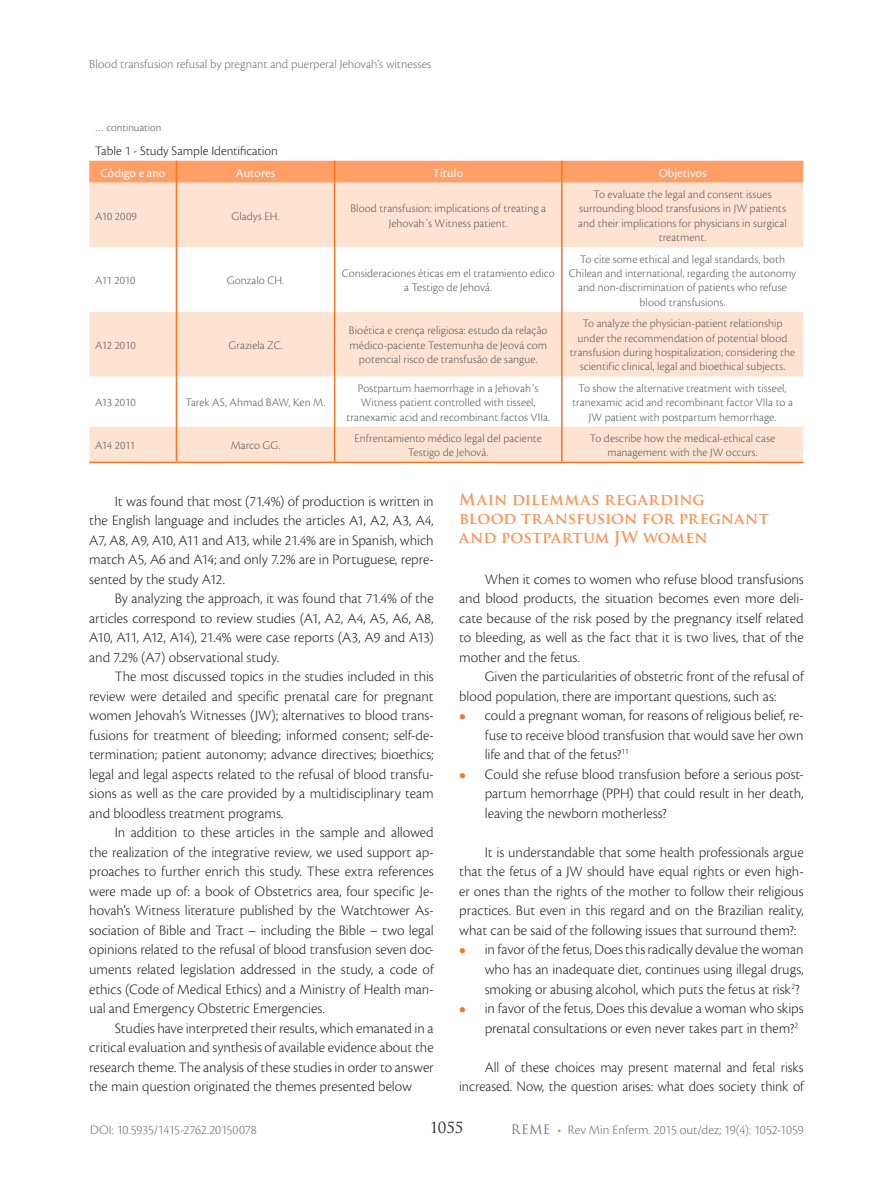
<style>
.page{position:relative;width:893px;height:1191px;background:#fff}
.page>*{position:absolute;margin:0;border:0;box-sizing:border-box;transform-origin:0 0}
.t1{font:700 15.75px/19px "Trajan Pro";letter-spacing:.005em;color:#fe9152}
.t2{font:300 15px/19.5px "Cronos Pro";letter-spacing:-.005em;color:#231f20;text-align:justify}
.t3{font:15px "Trajan Pro";color:#231f20}
.t4{font:300 13.5px "Cronos Pro";letter-spacing:-.005em;color:#6d6f71}
.t5{font:300 13.5px "Cronos Pro";color:#231f20}
.t6{font:300 12.75px "Cronos Pro";letter-spacing:.005em;color:#6d6f71}
.t7{font:12.75px "Cronos Pro";letter-spacing:.005em;color:#fff}
.t8{font:300 12px/14.4px "Cronos Pro";letter-spacing:.005em;color:#58595b;text-align:center}
.t9{font:300 11.25px "Cronos Pro";letter-spacing:.005em;color:#58595b}
.s1{color:#f57523}
.s2{font-family:"Trajan Pro";font-weight:400;font-size:12.75px}
</style>
<div class="page">
<svg style="left:89px;top:183px;width:714px;height:278px;fill:#ffe3d2"></svg>
<div style="left:89px;top:161px;width:714px;height:22px;background:#ff9f67"></div>
<hr style="left:561px;top:161px;width:2px;height:22px;background:#f57523">
<hr style="left:176px;top:183px;width:1px;height:64px;background:#f57523">
<hr style="left:334px;top:183px;width:1px;height:64px;background:#f57523">
<hr style="left:176px;top:312px;width:1px;height:64px;background:#f57523">
<hr style="left:334px;top:312px;width:1px;height:64px;background:#f57523">
<hr style="left:176px;top:426px;width:1px;height:35px;background:#f57523">
<hr style="left:334px;top:426px;width:1px;height:35px;background:#f57523">
<hr style="left:561px;top:183px;width:2px;height:64px;background:#f57523">
<hr style="left:561px;top:312px;width:2px;height:64px;background:#f57523">
<hr style="left:561px;top:426px;width:2px;height:35px;background:#f57523">
<hr style="left:334px;top:247px;width:1px;height:65px;background:#f57523">
<hr style="left:334px;top:376px;width:1px;height:50px;background:#f57523">
<hr style="left:176px;top:247px;width:1px;height:65px;background:#f57523">
<hr style="left:561px;top:247px;width:2px;height:65px;background:#f57523">
<hr style="left:176px;top:376px;width:1px;height:50px;background:#f57523">
<hr style="left:561px;top:376px;width:2px;height:50px;background:#f57523">
<hr style="left:89px;top:461px;width:87px;height:2px;background:#f57523">
<hr style="left:176px;top:461px;width:159px;height:2px;background:#f57523">
<hr style="left:335px;top:461px;width:227px;height:2px;background:#f57523">
<hr style="left:562px;top:461px;width:241px;height:2px;background:#f57523">
<p class="t6" style="left:89px;top:57px;width:343px">Blood transfusion refusal by pregnant and puerperal Jehovah’s witnesses</p>
<p class="t9" style="left:95px;top:121px;width:68px">… continuation</p>
<p class="t5" style="left:95px;top:143px;width:184px">Table 1 - Study Sample Identification</p>
<p class="t7" style="left:100px;top:165px;width:67px">Código e ano</p>
<p class="t7" style="left:236px;top:165px;width:41px">Autores</p>
<p class="t7" style="left:433px;top:165px;width:31px">Título</p>
<p class="t7" style="left:659px;top:165px;width:49px">Objetivos</p>
<p class="t8" style="left:95px;top:209px;width:43px">A10 2009</p>
<p class="t8" style="left:232px;top:209px;width:49px">Gladys EH.</p>
<p class="t8" style="left:350px;top:201px;width:197px">Blood transfusion: implications of treating a<br>Jehovah´s Witness patient.</p>
<p class="t8" style="left:578px;top:187px;width:210px">To evaluate the legal and consent issues surrounding blood transfusions in JW patients and their implications for physicians in surgical treatment.</p>
<p class="t8" style="left:95px;top:273px;width:42px">A11 2010</p>
<p class="t8" style="left:227px;top:273px;width:59px">Gonzalo CH.</p>
<p class="t8" style="left:342px;top:266px;width:214px">Consideraciones éticas em el tratamiento edico a Testigo de Jehová.</p>
<p class="t8" style="left:569px;top:252px;width:229px">To cite some ethical and legal standards, both Chilean and international, regarding the autonomy and non-discrimination of patients who refuse blood transfusions.</p>
<p class="t8" style="left:95px;top:338px;width:42px">A12 2010</p>
<p class="t8" style="left:228px;top:338px;width:56px">Graziela ZC.</p>
<p class="t8" style="left:95px;top:395px;width:42px">A13 2010</p>
<p class="t8" style="left:186px;top:395px;width:141px">Tarek AS, Ahmad BAW, Ken M.</p>
<p class="t8" style="left:349px;top:323px;width:200px">Bioética e crença religiosa: estudo da relação médico-paciente Testemunha de Jeová com potencial risco de transfusão de sangue.</p>
<p class="t8" style="left:570px;top:316px;width:227px">To analyze the physician-patient relationship under the recommendation of potential blood transfusion during hospitalization, considering the scientific clinical, legal and bioethical subjects.</p>
<p class="t8" style="left:346px;top:381px;width:205px">Postpartum haemorrhage in a Jehovah´s<br>Witness patient controlled with tisseel, tranexamic acid and recombinant factos VIIa.</p>
<p class="t8" style="left:572px;top:381px;width:222px">To show the alternative treatment with tisseel, tranexamic acid and recombinant factor VIIa to a<br>JW patient with postpartum hemorrhage.</p>
<p class="t8" style="left:95px;top:438px;width:41px">A14 2011</p>
<p class="t8" style="left:231px;top:438px;width:51px">Marco GG.</p>
<p class="t8" style="left:355px;top:431px;width:189px">Enfrentamiento médico legal del paciente<br>Testigo de Jehová.</p>
<p class="t8" style="left:590px;top:431px;width:187px">To describe how the medical-ethical case management with the JW occurs.</p>
<p class="t2" style="left:89px;top:491px;width:346px;text-indent:26px">It was found that most (71.4%) of production is written in the English language and includes the articles A1, A2, A3, A4, A7, A8, A9, A10, A11 and A13, while 21.4% are in Spanish, which match A5, A6 and A14; and only 7.2% are in Portuguese, repre&shy;sented by the study A12.</p>
<p class="t2" style="left:89px;top:589px;width:346px;text-indent:26px">By analyzing the approach, it was found that 71.4% of the articles correspond to review studies (A1, A2, A4, A5, A6, A8, A10, A11, A12, A14), 21.4% were case reports (A3, A9 and A13) and 7.2% (A7) observational study.</p>
<p class="t2" style="left:89px;top:667px;width:346px;text-indent:26px">The most discussed topics in the studies included in this review were detailed and specific prenatal care for pregnant women Jehovah’s Witnesses (JW); alternatives to blood trans&shy;fusions for treatment of bleeding; informed consent; self-de&shy;termination; patient autonomy; advance directives; bioethics; legal and legal aspects related to the refusal of blood transfu&shy;sions as well as the care provided by a multidisciplinary team and bloodless treatment programs.</p>
<p class="t2" style="left:89px;top:823px;width:346px;text-indent:26px">In addition to these articles in the sample and allowed the realization of the integrative review, we used support ap&shy;proaches to further enrich this study. These extra references were made up of: a book of Obstetrics area, four specific Je&shy;hovah’s Witness literature published by the Watchtower As&shy;sociation of Bible and Tract – including the Bible – two legal opinions related to the refusal of blood transfusion seven doc&shy;uments related legislation addressed in the study, a code of ethics (Code of Medical Ethics) and a Ministry of Health man&shy;ual and Emergency Obstetric Emergencies.</p>
<p class="t2" style="left:89px;top:1018px;width:346px;text-indent:26px">Studies have interpreted their results, which emanated in a critical evaluation and synthesis of available evidence about the research theme. The analysis of these studies in order to answer the main question originated the themes presented below</p>
<p class="t1" style="left:459px;top:490px;width:311px">Main dilemmas regarding<br>blood transfusion for pregnant and postpartum JW women</p>
<p class="t2" style="left:459px;top:569px;width:346px;text-indent:26px">When it comes to women who refuse blood transfusions and blood products, the situation becomes even more deli&shy;cate because of the risk posed by the pregnancy itself related to bleeding, as well as the fact that it is two lives, that of the mother and the fetus.</p>
<p class="t2" style="left:459px;top:667px;width:346px;text-indent:26px">Given the particularities of obstetric front of the refusal of blood population, there are important questions, such as:</p>
<p class="t2" style="left:485px;top:706px;width:320px;text-indent:-26px"><span class="s1">●</span> could a pregnant woman, for reasons of religious belief, re&shy;fuse to receive blood transfusion that would save her own life and that of the fetus?<sup>11</sup></p>
<p class="t2" style="left:485px;top:764px;width:320px;text-indent:-26px"><span class="s1">●</span> Could she refuse blood transfusion before a serious post&shy;partum hemorrhage (PPH) that could result in her death, leaving the newborn motherless?</p>
<p class="t2" style="left:459px;top:842px;width:346px;text-indent:26px">It is understandable that some health professionals argue that the fetus of a JW should have equal rights or even high&shy;er ones than the rights of the mother to follow their religious practices. But even in this regard and on the Brazilian reality, what can be said of the following issues that surround them?:</p>
<p class="t2" style="left:485px;top:940px;width:320px;text-indent:-26px"><span class="s1">●</span> in favor of the fetus, Does this radically devalue the woman who has an inadequate diet, continues using illegal drugs, smoking or abusing alcohol, which puts the fetus at risk<sup>2</sup>?</p>
<p class="t2" style="left:485px;top:998px;width:320px;text-indent:-26px"><span class="s1">●</span> in favor of the fetus, Does this devalue a woman who skips prenatal consultations or even never takes part in them?<sup>2</sup></p>
<p class="t2" style="left:459px;top:1057px;width:346px;text-align:right">All of these choices may present maternal and fetal risks increased. Now, the question arises: what does society think of</p>
<p class="t3" style="left:430px;top:1118px;width:35px">1055</p>
<p class="t4" style="left:90px;top:1121px;width:168px">DOI: 10.5935/1415-2762.20150078</p>
<p class="t4" style="left:511px;top:1121px;width:294px"><span class="s2">REME</span> <span class="s1">•</span> Rev Min Enferm. 2015 out/dez; 19(4): 1052-1059</p>
</div>
